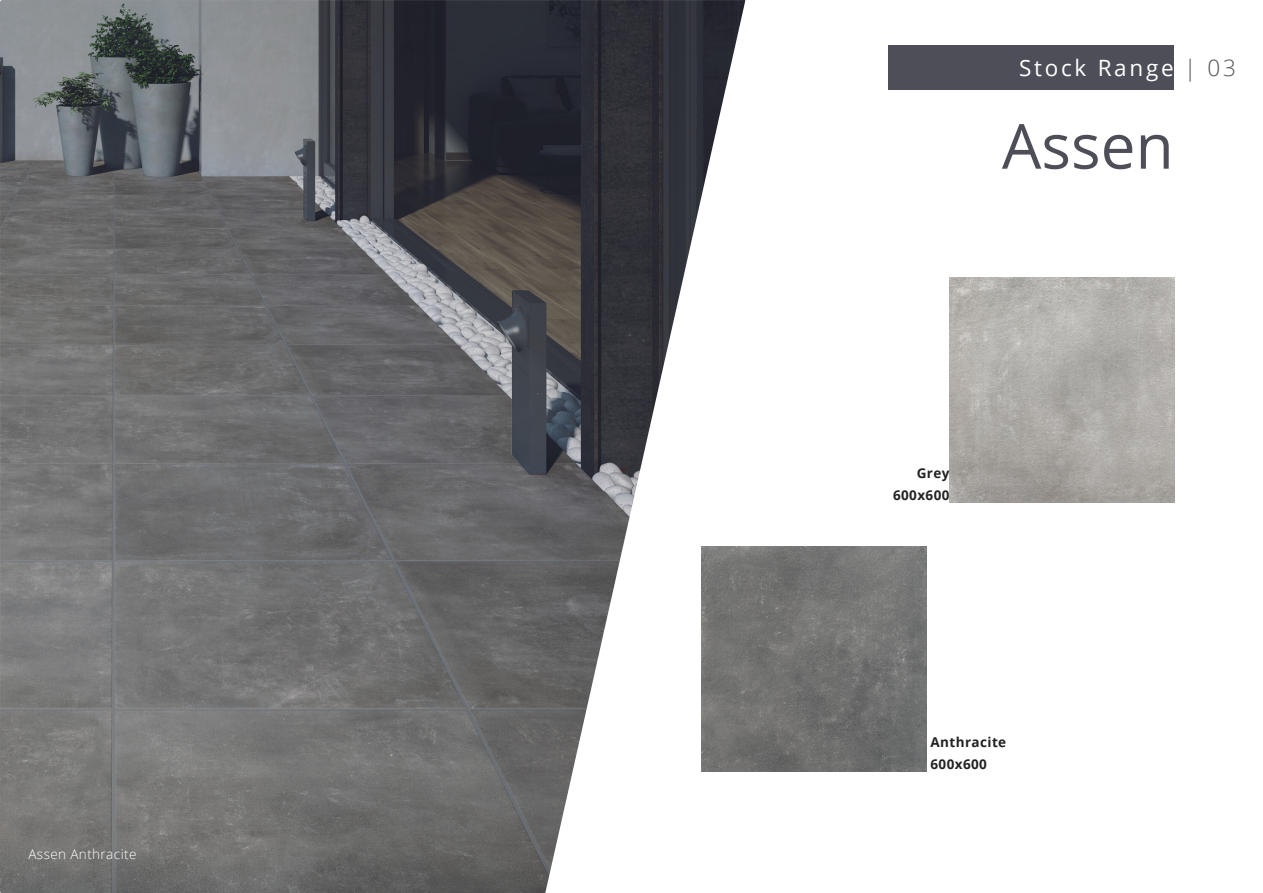
<style>
.page{position:relative;width:1263px;height:893px;background:#fff}
.page>*{position:absolute;margin:0;border:0;box-sizing:border-box;transform-origin:0 0}
.t1{font:62.18px "Open Sans";color:#4d4e58}
.t2{font:22.5px "Open Sans";letter-spacing:.12em;color:#fff}
.t3{font:300 22.5px "Open Sans";color:#545454}
.t4{font:700 13.5px "Open Sans";letter-spacing:.03em;color:#222}
.t5{font:300 13.5px "Open Sans";letter-spacing:.03em;color:#fff}
</style>
<div class="page">
<img style="left:0;top:0;width:745px;height:893px">
<div style="left:888px;top:45px;width:285px;height:44px;background:#4d4e58"></div>
<img style="left:949px;top:278px;width:225px;height:225px">
<img style="left:701px;top:546px;width:225px;height:225px">
<p class="t5" style="left:28px;top:844px;width:109px">Assen Anthracite</p>
<p class="t2" style="left:1019px;top:52px;width:156px">Stock Range</p>
<p class="t3" style="left:1184px;top:52px;width:53px">| 03</p>
<p class="t1" style="left:1002px;top:102px;width:173px">Assen</p>
<p class="t4" style="left:917px;top:464px;width:34px">Grey</p>
<p class="t4" style="left:893px;top:485px;width:58px">600x600</p>
<p class="t4" style="left:930px;top:732px;width:77px">Anthracite</p>
<p class="t4" style="left:930px;top:754px;width:58px">600x600</p>
</div>
